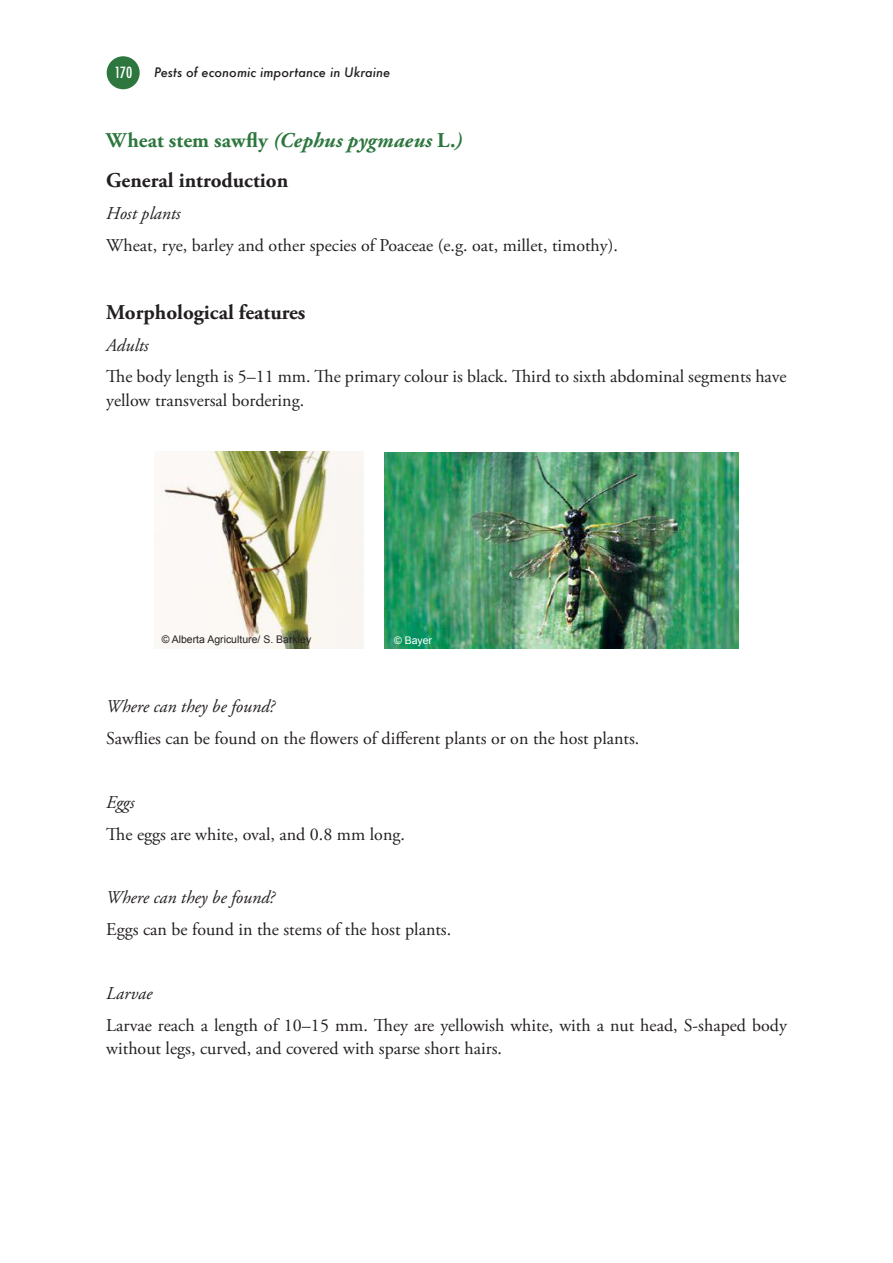
<style>
.page{position:relative;width:893px;height:1263px;background:#fff}
.page>*{position:absolute;margin:0;border:0;box-sizing:border-box;transform-origin:0 0}
.t1{font:700 21px/40px "Adobe Garamond Pro";color:#231f20}
.t2{font:18px/23.4px "Adobe Garamond Pro";color:#231f20}
.t3{font:italic 18px "Adobe Garamond Pro";color:#231f20}
.t4{font:500 condensed 15px "Futura";color:#fff}
.t5{font:italic 500 12.75px "Futura";color:#231f20}
.t6{font:10.5px "Arial";color:#231f20}
.t7{font:10.5px "Arial";color:#fff}
.s1{color:#2d773f}
.s2{font-style:italic;color:#2d773f}
</style>
<div class="page">
<div style="left:107px;top:56px;width:33px;height:33px;background:#2d773f;border-radius:50%"></div>
<img style="left:158px;top:452px;width:205px;height:196px">
<img style="left:384px;top:452px;width:354px;height:196px">
<p class="t4" style="left:115px;top:63px;width:19px">170</p>
<p class="t5" style="left:154px;top:63px;width:238px">Pests of economic importance in Ukraine</p>
<p class="t1" style="left:106px;top:121px;width:357px"><span class="s1">Wheat stem sawfly</span> <span class="s2">(Cephus pygmaeus</span> <span class="s1">L.</span><span class="s2">)<br></span>General introduction</p>
<p class="t3" style="left:106px;top:202px;width:76px">Host plants</p>
<p class="t2" style="left:106px;top:234px;width:513px">Wheat, rye, barley and other species of Poaceae (e.g. oat, millet, timothy).</p>
<p class="t1" style="left:106px;top:292px;width:201px">Morphological features</p>
<p class="t3" style="left:106px;top:334px;width:44px">Adults</p>
<p class="t2" style="left:106px;top:366px;width:682px">The body length is 5–11 mm. The primary colour is black. Third to sixth abdominal segments have yellow transversal bordering.</p>
<p class="t6" style="left:162px;top:632px;width:151px">© Alberta Agriculture/ S. Barkley</p>
<p class="t7" style="left:394px;top:633px;width:40px">© Bayer</p>
<p class="t3" style="left:106px;top:695px;width:170px">Where can they be found?</p>
<p class="t2" style="left:106px;top:727px;width:535px">Sawflies can be found on the flowers of different plants or on the host plants.</p>
<p class="t3" style="left:106px;top:791px;width:30px">Eggs</p>
<p class="t2" style="left:106px;top:823px;width:300px">The eggs are white, oval, and 0.8 mm long.</p>
<p class="t3" style="left:106px;top:887px;width:170px">Where can they be found?</p>
<p class="t2" style="left:106px;top:918px;width:346px">Eggs can be found in the stems of the host plants.</p>
<p class="t3" style="left:106px;top:982px;width:48px">Larvae</p>
<p class="t2" style="left:106px;top:1014px;width:682px">Larvae reach a length of 10–15 mm. They are yellowish white, with a nut head, S-shaped body without legs, curved, and covered with sparse short hairs.</p>
</div>
